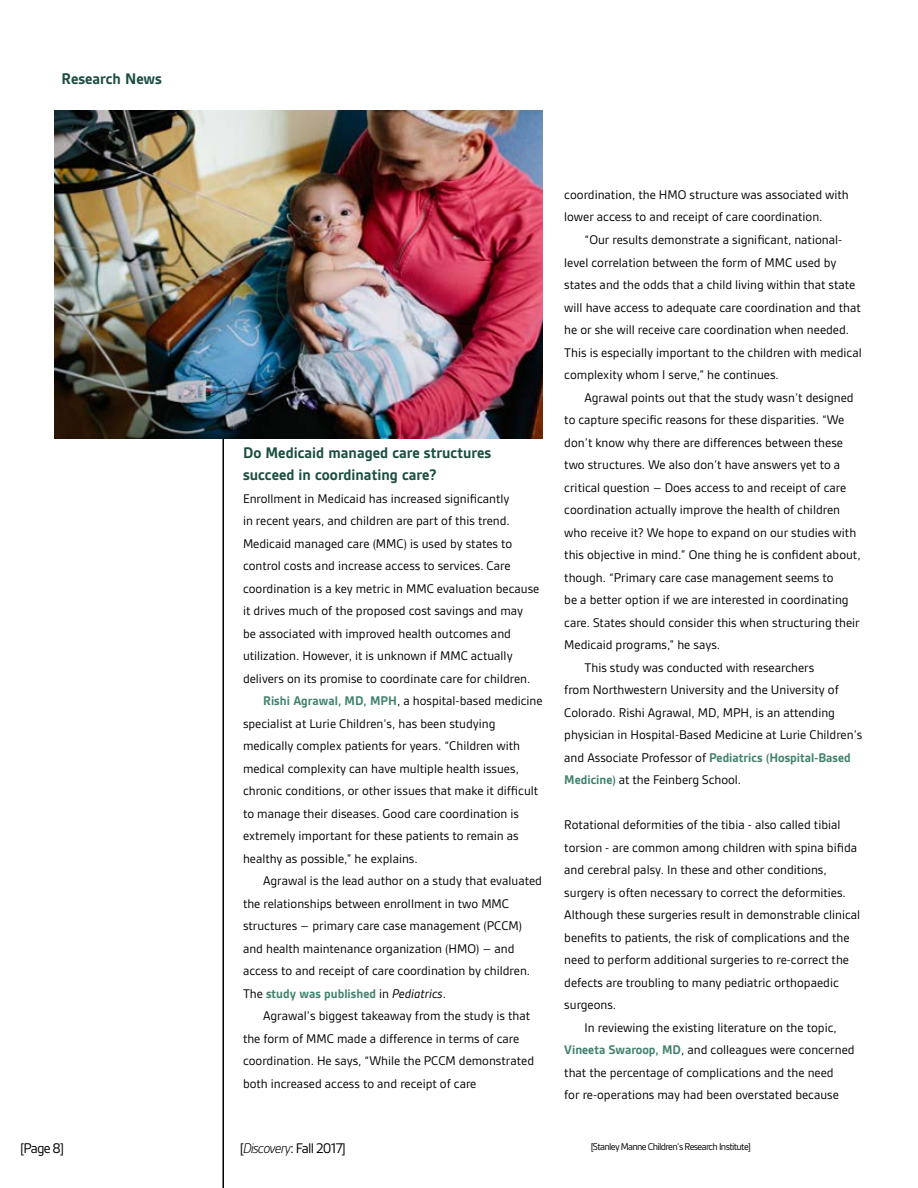
<style>
.page{position:relative;width:918px;height:1188px;background:#fff}
.page>*{position:absolute;margin:0;border:0;box-sizing:border-box;transform-origin:0 0}
.t1{font:700 16.5px/22.5px "Gesta";color:#1c4e42}
.t2{font:15px "Gesta";letter-spacing:-.05em;color:#000}
.t3{font:13.5px/22.5px "Gesta";color:#000}
.t4{font:700 13.5px "Gesta";color:#42826f}
.t5{font:10.5px "Gesta";letter-spacing:-.06em;color:#000}
.s1{font-weight:700;color:#42826f}
.s2{font-weight:400;color:#000}
.s3{font-weight:400;font-style:italic;color:#000}
.s4{font-weight:300;font-style:italic}
</style>
<div class="page">
<hr style="left:222px;top:189px;width:2px;height:999px;background:#000">
<img style="left:54px;top:110px;width:489px;height:328px">
<p class="t1" style="left:62px;top:68px;width:102px">Research News</p>
<p class="t1" style="left:243px;top:441px;width:250px">Do Medicaid managed care structures succeed in coordinating care?</p>
<p class="t3" style="left:243px;top:487px;width:268px">Enrollment in Medicaid has increased significantly</p>
<p class="t3" style="left:243px;top:510px;width:268px">in recent years, and children are part of this trend.</p>
<p class="t3" style="left:243px;top:532px;width:271px">Medicaid managed care (MMC) is used by states to</p>
<p class="t3" style="left:243px;top:555px;width:269px">control costs and increase access to services. Care</p>
<p class="t3" style="left:243px;top:577px;width:298px">coordination is a key metric in MMC evaluation because</p>
<p class="t3" style="left:243px;top:600px;width:282px">it drives much of the proposed cost savings and may</p>
<p class="t3" style="left:243px;top:622px;width:270px">be associated with improved health outcomes and</p>
<p class="t3" style="left:243px;top:645px;width:271px">utilization. However, it is unknown if MMC actually</p>
<p class="t3" style="left:243px;top:667px;width:289px">delivers on its promise to coordinate care for children.</p>
<p class="t3" style="left:263px;top:690px;width:281px"><span class="s1">Rishi Agrawal, MD, MPH</span>, a hospital-based medicine</p>
<p class="t3" style="left:243px;top:712px;width:254px">specialist at Lurie Children’s, has been studying</p>
<p class="t3" style="left:243px;top:735px;width:279px">medically complex patients for years. “Children with</p>
<p class="t3" style="left:243px;top:757px;width:277px">medical complexity can have multiple health issues,</p>
<p class="t3" style="left:243px;top:780px;width:297px">chronic conditions, or other issues that make it difficult</p>
<p class="t3" style="left:243px;top:802px;width:278px">to manage their diseases. Good care coordination is</p>
<p class="t3" style="left:243px;top:825px;width:277px">extremely important for these patients to remain as</p>
<p class="t3" style="left:243px;top:847px;width:176px">healthy as possible,” he explains.</p>
<p class="t3" style="left:263px;top:870px;width:280px">Agrawal is the lead author on a study that evaluated</p>
<p class="t3" style="left:243px;top:892px;width:268px">the relationships between enrollment in two MMC</p>
<p class="t3" style="left:243px;top:915px;width:281px">structures – primary care case management (PCCM)</p>
<p class="t3" style="left:243px;top:937px;width:273px">and health maintenance organization (HMO) – and</p>
<p class="t3" style="left:243px;top:960px;width:289px">access to and receipt of care coordination by children.</p>
<p class="t4" style="left:243px;top:986px;width:204px"><span class="s2">The</span> study was published <span class="s2">in</span> <span class="s3">Pediatrics</span><span class="s2">.</span></p>
<p class="t3" style="left:263px;top:1005px;width:268px">Agrawal’s biggest takeaway from the study is that</p>
<p class="t3" style="left:243px;top:1027px;width:278px">the form of MMC made a difference in terms of care</p>
<p class="t3" style="left:243px;top:1050px;width:293px">coordination. He says, “While the PCCM demonstrated</p>
<p class="t3" style="left:243px;top:1072px;width:235px">both increased access to and receipt of care</p>
<p class="t3" style="left:564px;top:183px;width:286px">coordination, the HMO structure was associated with lower access to and receipt of care coordination.</p>
<p class="t3" style="left:564px;top:229px;width:299px;text-indent:20px">“Our results demonstrate a significant, national&shy;level correlation between the form of MMC used by states and the odds that a child living within that state will have access to adequate care coordination and that he or she will receive care coordination when needed.<br>This is especially important to the children with medical complexity whom I serve,” he continues.</p>
<p class="t3" style="left:585px;top:386px;width:271px">Agrawal points out that the study wasn’t designed</p>
<p class="t3" style="left:564px;top:409px;width:282px">to capture specific reasons for these disparities. “We</p>
<p class="t3" style="left:564px;top:431px;width:280px">don’t know why there are differences between these</p>
<p class="t3" style="left:564px;top:454px;width:277px">two structures. We also don’t have answers yet to a</p>
<p class="t3" style="left:564px;top:476px;width:283px">critical question – Does access to and receipt of care</p>
<p class="t3" style="left:564px;top:499px;width:277px">coordination actually improve the health of children</p>
<p class="t3" style="left:564px;top:521px;width:293px">who receive it? We hope to expand on our studies with</p>
<p class="t3" style="left:564px;top:544px;width:298px">this objective in mind.” One thing he is confident about,</p>
<p class="t3" style="left:564px;top:566px;width:271px">though. “Primary care case management seems to</p>
<p class="t3" style="left:564px;top:589px;width:286px">be a better option if we are interested in coordinating</p>
<p class="t3" style="left:564px;top:611px;width:297px">care. States should consider this when structuring their</p>
<p class="t3" style="left:564px;top:634px;width:157px">Medicaid programs,” he says.</p>
<p class="t3" style="left:585px;top:656px;width:231px">This study was conducted with researchers</p>
<p class="t3" style="left:564px;top:679px;width:276px">from Northwestern University and the University of</p>
<p class="t3" style="left:564px;top:701px;width:272px">Colorado. Rishi Agrawal, MD, MPH, is an attending</p>
<p class="t3" style="left:564px;top:724px;width:300px">physician in Hospital-Based Medicine at Lurie Children’s</p>
<p class="t4" style="left:564px;top:750px;width:288px"><span class="s2">and Associate Professor of</span> Pediatrics (Hospital-Based</p>
<p class="t3" style="left:564px;top:769px;width:178px"><span class="s1">Medicine)</span> at the Feinberg School.</p>
<p class="t3" style="left:564px;top:814px;width:278px">Rotational deformities of the tibia - also called tibial</p>
<p class="t3" style="left:564px;top:836px;width:294px">torsion - are common among children with spina bifida</p>
<p class="t3" style="left:564px;top:859px;width:264px">and cerebral palsy. In these and other conditions,</p>
<p class="t3" style="left:564px;top:881px;width:283px">surgery is often necessary to correct the deformities.</p>
<p class="t3" style="left:564px;top:904px;width:298px">Although these surgeries result in demonstrable clinical</p>
<p class="t3" style="left:564px;top:926px;width:287px">benefits to patients, the risk of complications and the</p>
<p class="t3" style="left:564px;top:949px;width:286px">need to perform additional surgeries to re-correct the</p>
<p class="t3" style="left:564px;top:971px;width:276px">defects are troubling to many pediatric orthopaedic</p>
<p class="t3" style="left:564px;top:994px;width:53px">surgeons.</p>
<p class="t3" style="left:585px;top:1016px;width:254px">In reviewing the existing literature on the topic,</p>
<p class="t3" style="left:564px;top:1039px;width:292px"><span class="s1">Vineeta Swaroop, MD</span>, and colleagues were concerned</p>
<p class="t3" style="left:564px;top:1061px;width:271px">that the percentage of complications and the need</p>
<p class="t3" style="left:564px;top:1084px;width:276px">for re-operations may had been overstated because</p>
<p class="t2" style="left:20px;top:1140px;width:45px">[Page 8]</p>
<p class="t2" style="left:240px;top:1140px;width:108px">[<span class="s4">Discovery</span>: Fall 2017]</p>
<p class="t5" style="left:591px;top:1141px;width:162px">[Stanley Manne Children’s Research Institute]</p>
</div>
